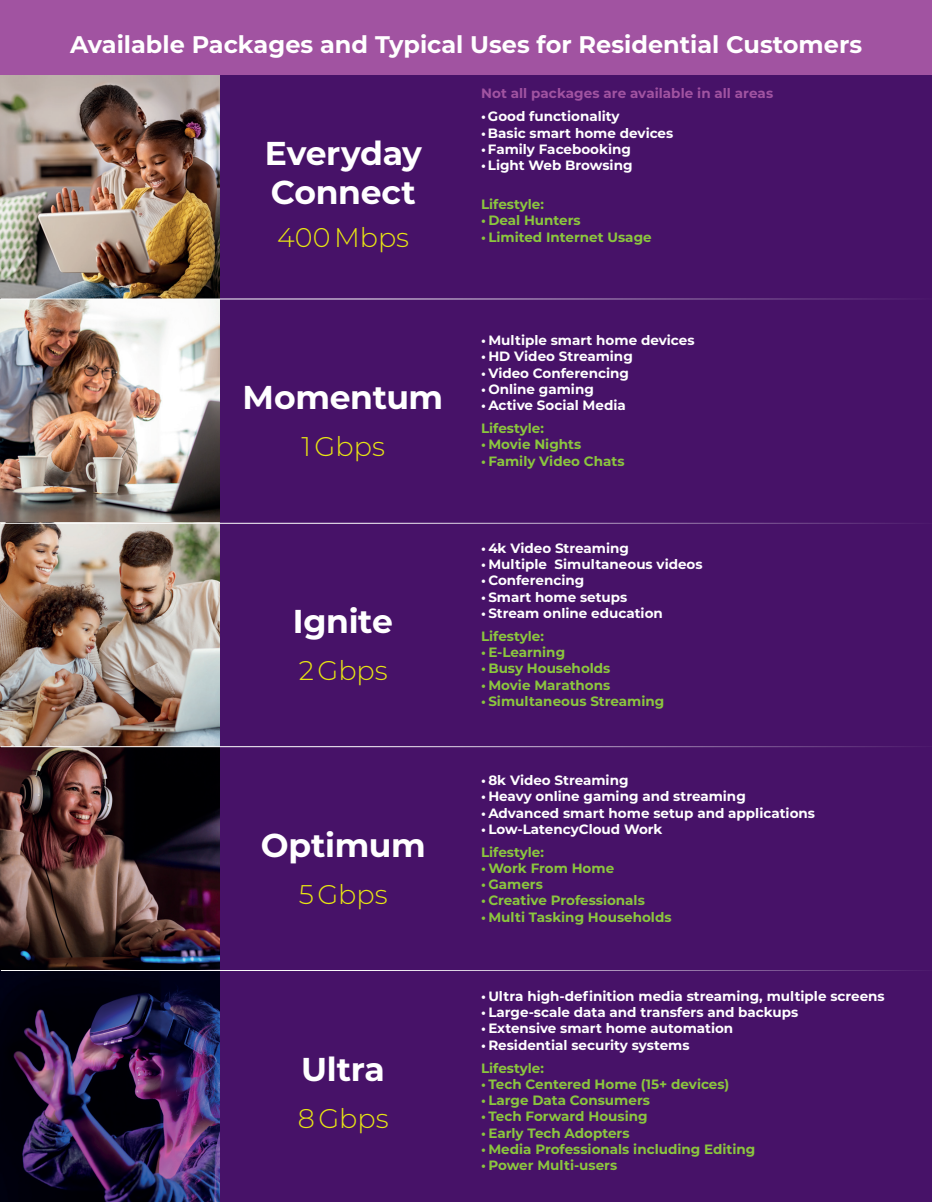
<style>
.page{position:relative;width:932px;height:1202px;background:#471268}
.page>*{position:absolute;margin:0;border:0;box-sizing:border-box;transform-origin:0 0}
.t1{font:700 33px/39px "Montserrat";letter-spacing:-.01em;color:#fff}
.t2{font:300 27px "Montserrat";color:#e8e613}
.t3{font:700 24px "Montserrat";color:#fff}
.t4{font:700 13.5px "Montserrat";color:#fff}
.t5{font:700 13.5px "Montserrat";color:#8bc63e}
.t6{font:700 13.5px "Montserrat";letter-spacing:.005em;color:#a153a1}
</style>
<div class="page">
<img style="left:0;top:75px;width:220px;height:1127px">
<hr style="left:1px;top:299px;width:931px;height:1px;background:#fff">
<hr style="left:1px;top:523px;width:931px;height:1px;background:#fff">
<hr style="left:1px;top:746px;width:931px;height:1px;background:#fff">
<hr style="left:1px;top:970px;width:931px;height:1px;background:#fff">
<div style="left:0;top:0;width:932px;height:75px;background:#a153a1"></div>
<h3 class="t3" style="left:70px;top:27px;width:793px">Available Packages and Typical Uses for Residential Customers</h3>
<h1 class="t1" style="left:265px;top:132px;width:158px">Everyday<br>Connect</h1>
<h2 class="t2" style="left:277px;top:219px;width:133px">400 Mbps</h2>
<h1 class="t1" style="left:242px;top:376px;width:202px">Momentum</h1>
<h2 class="t2" style="left:301px;top:428px;width:85px">1 Gbps</h2>
<h1 class="t1" style="left:293px;top:600px;width:102px">Ignite</h1>
<h2 class="t2" style="left:299px;top:652px;width:90px">2 Gbps</h2>
<h1 class="t1" style="left:261px;top:824px;width:167px">Optimum</h1>
<h2 class="t2" style="left:299px;top:876px;width:90px">5 Gbps</h2>
<h1 class="t1" style="left:301px;top:1047px;width:85px">Ultra</h1>
<h2 class="t2" style="left:298px;top:1099px;width:92px">8 Gbps</h2>
<p class="t6" style="left:481px;top:84px;width:294px">Not all packages are available in all areas</p>
<p class="t4" style="left:481px;top:107px;width:140px">•Good functionality</p>
<p class="t4" style="left:481px;top:123px;width:194px">• Basic smart home devices</p>
<p class="t4" style="left:481px;top:139px;width:151px">•Family Facebooking</p>
<p class="t4" style="left:481px;top:155px;width:153px">• Light Web Browsing</p>
<p class="t5" style="left:481px;top:195px;width:64px">Lifestyle:</p>
<p class="t5" style="left:481px;top:211px;width:101px">• Deal Hunters</p>
<p class="t5" style="left:481px;top:227px;width:172px">• Limited Internet Usage</p>
<p class="t4" style="left:481px;top:331px;width:215px">• Multiple smart home devices</p>
<p class="t4" style="left:481px;top:347px;width:153px">• HD Video Streaming</p>
<p class="t4" style="left:481px;top:363px;width:149px">• Video Conferencing</p>
<p class="t4" style="left:481px;top:379px;width:114px">• Online gaming</p>
<p class="t4" style="left:481px;top:395px;width:146px">• Active Social Media</p>
<p class="t5" style="left:481px;top:419px;width:64px">Lifestyle:</p>
<p class="t5" style="left:481px;top:435px;width:102px">• Movie Nights</p>
<p class="t5" style="left:481px;top:451px;width:145px">• Family Video Chats</p>
<p class="t4" style="left:481px;top:538px;width:149px">• 4k Video Streaming</p>
<p class="t4" style="left:481px;top:555px;width:223px">• Multiple Simultaneous videos</p>
<p class="t4" style="left:481px;top:571px;width:105px">• Conferencing</p>
<p class="t4" style="left:481px;top:587px;width:148px">• Smart home setups</p>
<p class="t4" style="left:481px;top:603px;width:183px">• Stream online education</p>
<p class="t5" style="left:481px;top:626px;width:64px">Lifestyle:</p>
<p class="t5" style="left:481px;top:642px;width:86px">• E-Learning</p>
<p class="t5" style="left:481px;top:659px;width:131px">• Busy Households</p>
<p class="t5" style="left:481px;top:675px;width:131px">• Movie Marathons</p>
<p class="t5" style="left:481px;top:691px;width:185px">• Simultaneous Streaming</p>
<p class="t4" style="left:481px;top:770px;width:149px">• 8k Video Streaming</p>
<p class="t4" style="left:481px;top:786px;width:266px">• Heavy online gaming and streaming</p>
<p class="t4" style="left:481px;top:803px;width:335px">• Advanced smart home setup and applications</p>
<p class="t4" style="left:481px;top:819px;width:183px">• Low-LatencyCloud Work</p>
<p class="t5" style="left:481px;top:842px;width:64px">Lifestyle:</p>
<p class="t5" style="left:481px;top:858px;width:135px">• Work From Home</p>
<p class="t5" style="left:481px;top:874px;width:63px">• Gamers</p>
<p class="t5" style="left:481px;top:891px;width:165px">• Creative Professionals</p>
<p class="t5" style="left:481px;top:907px;width:192px">• Multi Tasking Households</p>
<p class="t4" style="left:481px;top:986px;width:405px">• Ultra high-definition media streaming, multiple screens</p>
<p class="t4" style="left:481px;top:1002px;width:319px">• Large-scale data and transfers and backups</p>
<p class="t4" style="left:481px;top:1018px;width:254px">• Extensive smart home automation</p>
<p class="t4" style="left:481px;top:1035px;width:210px">• Residential security systems</p>
<p class="t5" style="left:481px;top:1058px;width:64px">Lifestyle:</p>
<p class="t5" style="left:481px;top:1074px;width:250px">• Tech Centered Home (15+ devices)</p>
<p class="t5" style="left:481px;top:1090px;width:170px">• Large Data Consumers</p>
<p class="t5" style="left:481px;top:1106px;width:168px">• Tech Forward Housing</p>
<p class="t5" style="left:481px;top:1123px;width:150px">• Early Tech Adopters</p>
<p class="t5" style="left:481px;top:1139px;width:276px">• Media Professionals including Editing</p>
<p class="t5" style="left:481px;top:1155px;width:138px">• Power Multi-users</p>
</div>
